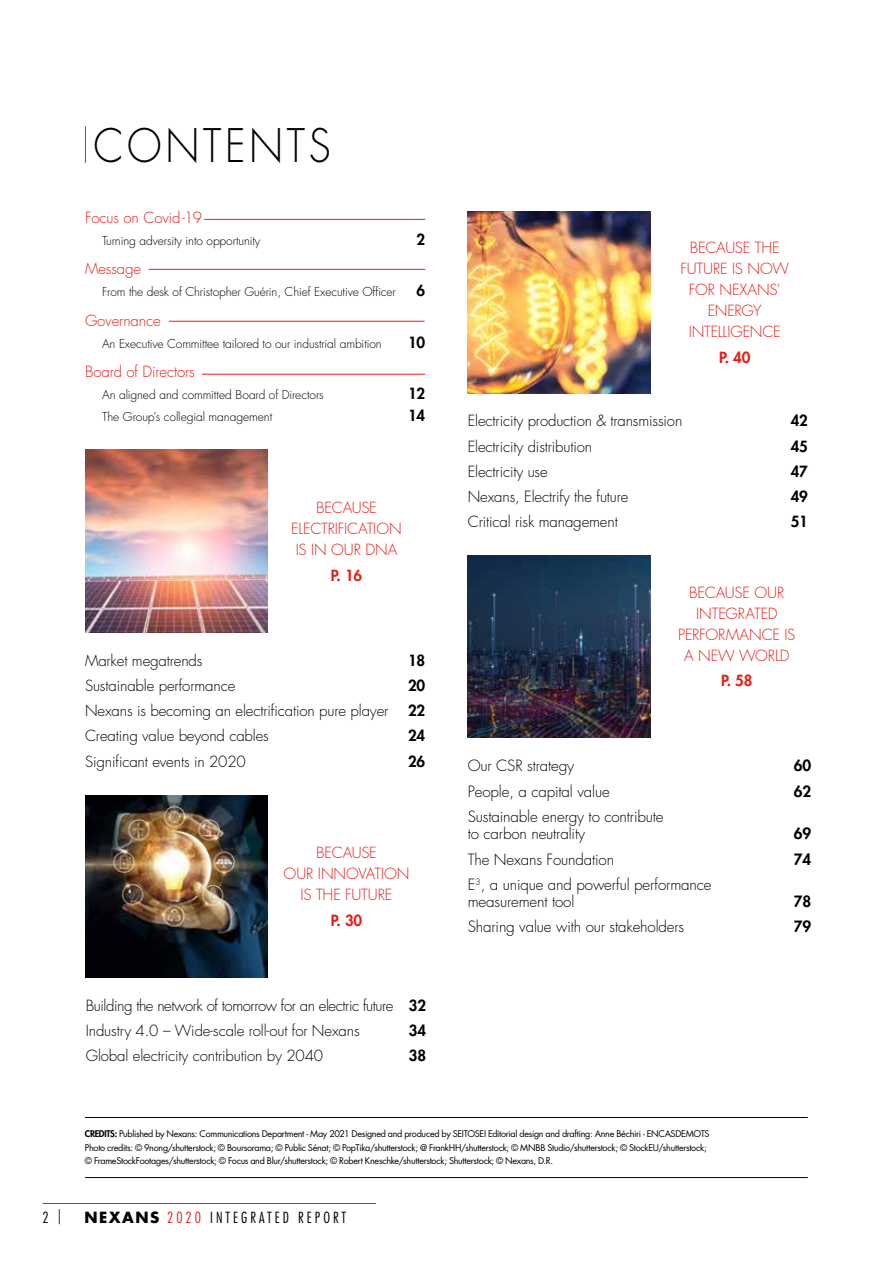
<style>
.page{position:relative;width:893px;height:1263px;background:#fff}
.page>*{position:absolute;margin:0;border:0;box-sizing:border-box;transform-origin:0 0}
.t1{font:300 45px "Futura LT";letter-spacing:.09em;color:#000;scale:.9 1}
.t2{font:300 15.15px/16.6px "Futura";letter-spacing:-.01em;color:#000}
.t3{font:800 15.15px "Futura";letter-spacing:-.01em;color:#000}
.t4{font:300 15px "Futura";letter-spacing:-.01em;color:#000}
.t5{font:300 15px/21px "Futura";letter-spacing:-.01em;color:#e41f18;text-align:center}
.t6{font:300 15px/25.2px "Futura";letter-spacing:-.03em;color:#000}
.t7{font:800 15px "Futura";letter-spacing:-.01em;color:#000}
.t8{font:300 condensed 15px "Futura";letter-spacing:.2em;color:#000}
.t9{font:800 15px "Futura";letter-spacing:-.01em;color:#e41f18}
.t10{font:300 12px "Futura";letter-spacing:-.01em;color:#000}
.t11{font:9px/13.5px "Futura";letter-spacing:-.03em;color:#000}
.s1{font-weight:800}
.s2{font-family:"Futura LT";font-weight:700;font-stretch:normal}
.s3{color:#e41f18}
</style>
<div class="page">
<hr style="left:43px;top:1203px;width:333px;height:1px;background:#e41f18">
<hr style="left:85px;top:126px;width:1px;height:37px;background:#e41f18">
<img style="left:468px;top:211px;width:182px;height:182px">
<img style="left:468px;top:555px;width:182px;height:183px">
<hr style="left:204px;top:219px;width:221px;height:1px;background:#e41f18">
<hr style="left:149px;top:269px;width:276px;height:1px;background:#e41f18">
<hr style="left:169px;top:321px;width:256px;height:1px;background:#e41f18">
<hr style="left:202px;top:374px;width:223px;height:1px;background:#e41f18">
<img style="left:85px;top:450px;width:183px;height:182px">
<img style="left:85px;top:795px;width:183px;height:182px">
<hr style="left:85px;top:1177px;width:722px;height:1px;background:#000">
<hr style="left:85px;top:1117px;width:722px;height:1px;background:#000">
<h1 class="t1" style="left:94px;top:118px;width:265px">CONTENTS</h1>
<h3 class="t5" style="left:85px;top:207px;width:119px">Focus on Covid-19</h3>
<h3 class="t10" style="left:102px;top:233px;width:160px">Turning adversity into opportunity</h3>
<h3 class="t7" style="left:417px;top:230px;width:10px">2</h3>
<h3 class="t5" style="left:85px;top:259px;width:58px">Message</h3>
<h3 class="t10" style="left:102px;top:285px;width:295px">From the desk of Christopher Guérin, Chief Executive Officer</h3>
<h3 class="t7" style="left:417px;top:281px;width:10px">6</h3>
<h3 class="t5" style="left:85px;top:310px;width:77px">Governance</h3>
<h3 class="t10" style="left:102px;top:336px;width:281px">An Executive Committee tailored to our industrial ambition</h3>
<h3 class="t7" style="left:408px;top:333px;width:19px">10</h3>
<h3 class="t5" style="left:85px;top:362px;width:111px">Board of Directors</h3>
<h3 class="t10" style="left:102px;top:388px;width:223px">An aligned and committed Board of Directors</h3>
<h3 class="t7" style="left:408px;top:384px;width:19px">12</h3>
<h3 class="t10" style="left:102px;top:410px;width:172px">The Group’s collegial management</h3>
<h3 class="t7" style="left:408px;top:406px;width:19px">14</h3>
<h3 class="t4" style="left:468px;top:412px;width:216px">Electricity production &amp; transmission</h3>
<h3 class="t7" style="left:791px;top:411px;width:19px">42</h3>
<h3 class="t4" style="left:468px;top:437px;width:126px">Electricity distribution</h3>
<h3 class="t7" style="left:791px;top:437px;width:19px">45</h3>
<h3 class="t4" style="left:468px;top:462px;width:82px">Electricity use</h3>
<h3 class="t7" style="left:791px;top:462px;width:19px">47</h3>
<h3 class="t4" style="left:468px;top:488px;width:162px">Nexans, Electrify the future</h3>
<h3 class="t7" style="left:791px;top:487px;width:19px">49</h3>
<h3 class="t4" style="left:468px;top:513px;width:152px">Critical risk management</h3>
<h3 class="t7" style="left:791px;top:512px;width:19px">51</h3>
<h3 class="t5" style="left:680px;top:238px;width:110px">BECAUSE THE<br>FUTURE IS NOW<br>FOR NEXANS’<br>ENERGY<br>INTELLIGENCE</h3>
<h3 class="t9" style="left:719px;top:348px;width:33px">P. 40</h3>
<h3 class="t5" style="left:291px;top:498px;width:112px">BECAUSE<br>ELECTRIFICATION<br>IS IN OUR DNA</h3>
<h3 class="t9" style="left:331px;top:565px;width:33px">P. 16</h3>
<h3 class="t4" style="left:85px;top:651px;width:119px">Market megatrends</h3>
<h3 class="t7" style="left:408px;top:651px;width:19px">18</h3>
<h3 class="t4" style="left:85px;top:676px;width:152px">Sustainable performance</h3>
<h3 class="t7" style="left:408px;top:676px;width:19px">20</h3>
<h3 class="t4" style="left:85px;top:701px;width:305px">Nexans is becoming an electrification pure player</h3>
<h3 class="t7" style="left:408px;top:701px;width:19px">22</h3>
<h3 class="t4" style="left:85px;top:727px;width:185px">Creating value beyond cables</h3>
<h3 class="t7" style="left:408px;top:726px;width:19px">24</h3>
<h3 class="t4" style="left:85px;top:752px;width:162px">Significant events in 2020</h3>
<h3 class="t7" style="left:408px;top:751px;width:19px">26</h3>
<h3 class="t5" style="left:284px;top:843px;width:127px">BECAUSE<br>OUR INNOVATION<br>IS THE FUTURE</h3>
<h3 class="t9" style="left:331px;top:911px;width:33px">P. 30</h3>
<h3 class="t6" style="left:86px;top:993px;width:342px">Building the network of tomorrow for an electric future <span class="s1">32<br></span>Industry 4.0 – Wide-scale roll-out for Nexans</h3>
<h3 class="t7" style="left:409px;top:1021px;width:19px">34</h3>
<h3 class="t4" style="left:86px;top:1047px;width:239px">Global electricity contribution by 2040</h3>
<h3 class="t7" style="left:409px;top:1046px;width:19px">38</h3>
<h3 class="t5" style="left:678px;top:582px;width:119px">BECAUSE OUR<br>INTEGRATED<br>PERFORMANCE IS<br>A NEW WORLD</h3>
<h3 class="t9" style="left:721px;top:671px;width:33px">P. 58</h3>
<h2 class="t2" style="left:468px;top:758px;width:108px">Our CSR strategy</h2>
<h2 class="t3" style="left:794px;top:756px;width:19px">60</h2>
<h2 class="t2" style="left:468px;top:783px;width:144px">People, a capital value</h2>
<h2 class="t3" style="left:794px;top:782px;width:19px">62</h2>
<h2 class="t2" style="left:468px;top:809px;width:197px">Sustainable energy to contribute to carbon neutrality</h2>
<h2 class="t3" style="left:794px;top:824px;width:19px">69</h2>
<h2 class="t2" style="left:468px;top:851px;width:148px">The Nexans Foundation</h2>
<h2 class="t3" style="left:794px;top:849px;width:19px">74</h2>
<h2 class="t2" style="left:468px;top:877px;width:245px">E<sup>3</sup>, a unique and powerful performance measurement tool</h2>
<h2 class="t3" style="left:794px;top:891px;width:19px">78</h2>
<h2 class="t2" style="left:468px;top:919px;width:218px">Sharing value with our stakeholders</h2>
<h2 class="t3" style="left:794px;top:917px;width:19px">79</h2>
<p class="t11" style="left:85px;top:1127px;width:626px"><span class="s1">CREDITS:</span> Published by Nexans: Communications Department - May 2021 Designed and produced by SEITOSEI Editorial design and drafting: Anne Béchiri - ENCASDEMOTS<br>Photo credits: © 9nong/shutterstock; © Boursorama; © Public Sénat; © PopTika/shutterstock; @ FrankHH/shutterstock; © MNBB Studio/shutterstock; © StockEU/shutterstock; © FrameStockFootages/shutterstock; © Focus and Blur/shutterstock; © Robert Kneschke/shutterstock; Shutterstock; © Nexans, D.R.</p>
<h3 class="t8" style="left:43px;top:1208px;width:20px">2 |</h3>
<h3 class="t8" style="left:85px;top:1208px;width:263px"><span class="s2">NEXANS</span> <span class="s3">2020</span> INTEGRATED REPORT</h3>
</div>
